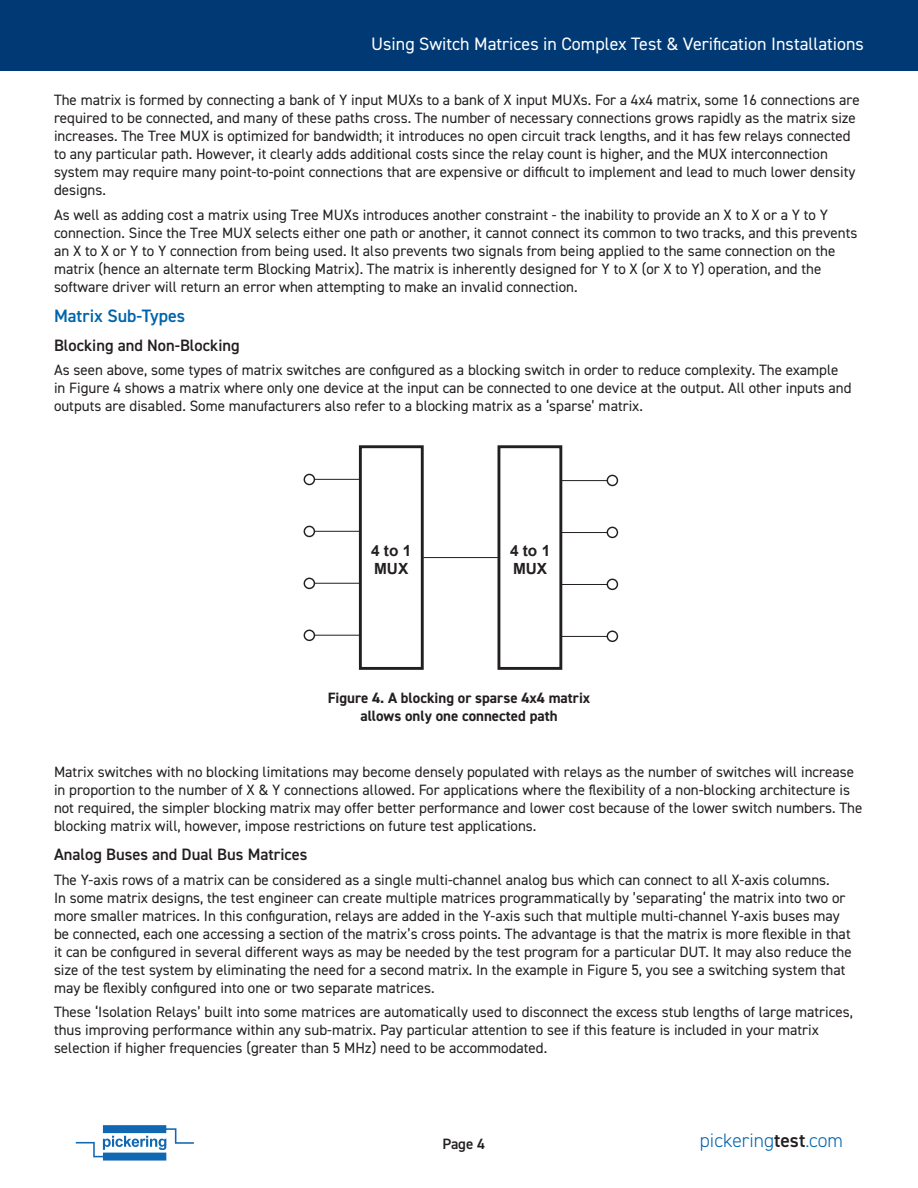
<style>
.page{position:relative;width:918px;height:1188px;background:#fff}
.page>*{position:absolute;margin:0;border:0;box-sizing:border-box;transform-origin:0 0}
.t1{font:300 19.5px "DIN2014";color:#0064ab}
.t2{font:18px "DIN2014";color:#fff}
.Main-Heading{font:600 18px "DIN2014";color:#0064ab}
.Main-Heading-2{font:600 16.5px "DIN2014";color:#231f20}
.t3{font:700 15.45px/18.5px "Arial";color:#231f20}
.Body{font:15px/18px "DIN2014";color:#231f20}
.Figure_Title{font:700 15px/18px "DIN2014";color:#231f20;text-align:center}
.t4{font:600 15px "DIN2014";color:#231f20}
.s1{font-weight:600;color:#231f20}
</style>
<div class="page">
<div style="left:0;top:0;width:918px;height:70px;background:#003974"></div>
<svg style="left:76px;top:1125px;width:118px;height:36px"></svg>
<div style="left:359px;top:445px;width:65px;height:225px;border:3px solid #231f20"></div>
<div style="left:498px;top:445px;width:64px;height:225px;border:3px solid #231f20"></div>
<hr style="left:423px;top:557px;width:75px;height:1px;background:#231f20">
<hr style="left:312px;top:479px;width:48px;height:1px;background:#231f20">
<div style="left:304px;top:474px;width:10px;height:11px;background:#fff;border-radius:50%"></div>
<div style="left:304px;top:474px;width:11px;height:11px;border:1px solid #231f20;border-radius:50%"></div>
<hr style="left:312px;top:531px;width:48px;height:1px;background:#231f20">
<div style="left:304px;top:526px;width:10px;height:10px;background:#fff;border-radius:50%"></div>
<div style="left:304px;top:526px;width:11px;height:11px;border:1px solid #231f20;border-radius:50%"></div>
<hr style="left:312px;top:583px;width:48px;height:1px;background:#231f20">
<div style="left:304px;top:578px;width:10px;height:10px;background:#fff;border-radius:50%"></div>
<div style="left:304px;top:578px;width:11px;height:11px;border:1px solid #231f20;border-radius:50%"></div>
<hr style="left:312px;top:635px;width:48px;height:1px;background:#231f20">
<div style="left:304px;top:630px;width:10px;height:10px;background:#fff;border-radius:50%"></div>
<div style="left:304px;top:630px;width:11px;height:11px;border:1px solid #231f20;border-radius:50%"></div>
<hr style="left:561px;top:636px;width:49px;height:1px;background:#231f20">
<div style="left:607px;top:631px;width:10px;height:10px;background:#fff;border-radius:50%"></div>
<div style="left:607px;top:631px;width:11px;height:11px;border:1px solid #231f20;border-radius:50%"></div>
<hr style="left:561px;top:584px;width:49px;height:1px;background:#231f20">
<div style="left:607px;top:579px;width:10px;height:10px;background:#fff;border-radius:50%"></div>
<div style="left:607px;top:579px;width:11px;height:11px;border:1px solid #231f20;border-radius:50%"></div>
<hr style="left:561px;top:532px;width:49px;height:1px;background:#231f20">
<div style="left:607px;top:527px;width:10px;height:10px;background:#fff;border-radius:50%"></div>
<div style="left:607px;top:527px;width:11px;height:11px;border:1px solid #231f20;border-radius:50%"></div>
<hr style="left:561px;top:480px;width:49px;height:1px;background:#231f20">
<div style="left:607px;top:475px;width:10px;height:11px;background:#fff;border-radius:50%"></div>
<div style="left:607px;top:475px;width:11px;height:11px;border:1px solid #231f20;border-radius:50%"></div>
<p class="t2" style="left:371px;top:33px;width:494px">Using Switch Matrices in Complex Test &amp; Verification Installations</p>
<p class="Body" style="left:54px;top:91px;width:807px">The matrix is formed by connecting a bank of Y input MUXs to a bank of X input MUXs. For a 4x4 matrix, some 16 connections are required to be connected, and many of these paths cross. The number of necessary connections grows rapidly as the matrix size increases. The Tree MUX is optimized for bandwidth; it introduces no open circuit track lengths, and it has few relays connected to any particular path. However, it clearly adds additional costs since the relay count is higher, and the MUX interconnection system may require many point-to-point connections that are expensive or difficult to implement and lead to much lower density designs.</p>
<p class="Body" style="left:54px;top:205px;width:805px">As well as adding cost a matrix using Tree MUXs introduces another constraint - the inability to provide an X to X or a Y to Y connection. Since the Tree MUX selects either one path or another, it cannot connect its common to two tracks, and this prevents an X to X or Y to Y connection from being used. It also prevents two signals from being applied to the same connection on the matrix (hence an alternate term Blocking Matrix). The matrix is inherently designed for Y to X (or X to Y) operation, and the software driver will return an error when attempting to make an invalid connection.</p>
<p class="Main-Heading" style="left:54px;top:304px;width:133px">Matrix Sub-Types</p>
<p class="Main-Heading-2" style="left:54px;top:334px;width:187px">Blocking and Non-Blocking</p>
<p class="Body" style="left:54px;top:361px;width:799px">As seen above, some types of matrix switches are configured as a blocking switch in order to reduce complexity. The example in Figure 4 shows a matrix where only one device at the input can be connected to one device at the output. All other inputs and outputs are disabled. Some manufacturers also refer to a blocking matrix as a ‘sparse’ matrix.</p>
<p class="t3" style="left:371px;top:542px;width:42px">4 to 1<br>MUX</p>
<p class="t3" style="left:510px;top:542px;width:42px">4 to 1<br>MUX</p>
<p class="Figure_Title" style="left:328px;top:689px;width:264px">Figure 4. A blocking or sparse 4x4 matrix allows only one connected path</p>
<p class="Body" style="left:54px;top:763px;width:810px">Matrix switches with no blocking limitations may become densely populated with relays as the number of switches will increase in proportion to the number of X &amp; Y connections allowed. For applications where the flexibility of a non-blocking architecture is not required, the simpler blocking matrix may offer better performance and lower cost because of the lower switch numbers. The blocking matrix will, however, impose restrictions on future test applications.</p>
<p class="Main-Heading-2" style="left:54px;top:843px;width:255px">Analog Buses and Dual Bus Matrices</p>
<p class="Body" style="left:54px;top:870px;width:799px">The Y-axis rows of a matrix can be considered as a single multi-channel analog bus which can connect to all X-axis columns.<br>In some matrix designs, the test engineer can create multiple matrices programmatically by ’separating‘ the matrix into two or more smaller matrices. In this configuration, relays are added in the Y-axis such that multiple multi-channel Y-axis buses may be connected, each one accessing a section of the matrix’s cross points. The advantage is that the matrix is more flexible in that it can be configured in several different ways as may be needed by the test program for a particular DUT. It may also reduce the size of the test system by eliminating the need for a second matrix. In the example in Figure 5, you see a switching system that may be flexibly configured into one or two separate matrices.</p>
<p class="Body" style="left:54px;top:1003px;width:800px">These ‘Isolation Relays’ built into some matrices are automatically used to disconnect the excess stub lengths of large matrices, thus improving performance within any sub-matrix. Pay particular attention to see if this feature is included in your matrix selection if higher frequencies (greater than 5 MHz) need to be accommodated.</p>
<p class="t4" style="left:442px;top:1134px;width:44px">Page 4</p>
<h1 class="t1" style="left:700px;top:1128px;width:145px">pickering<span class="s1">test</span>.com</h1>
</div>
